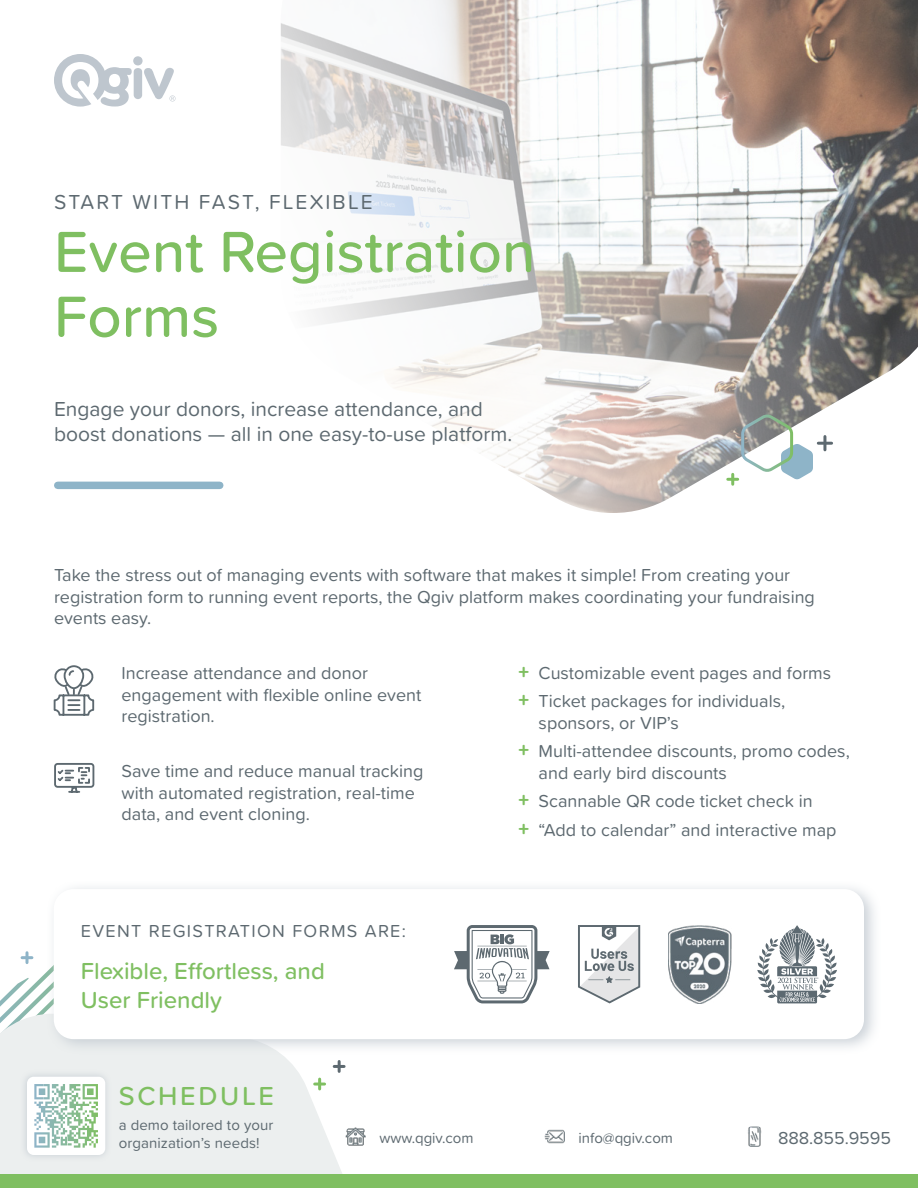
<style>
.page{position:relative;width:918px;height:1188px;background:#fff}
.page>*{position:absolute;margin:0;border:0;box-sizing:border-box;transform-origin:0 0}
.t1{font:500 60px/64.8px "Proxima Soft";color:#7fbf61}
.t2{font:500 27px "Proxima Soft";letter-spacing:.1em;color:#7fbf61}
.t3{font:500 24px/28.8px "Proxima Soft";color:#7fbf61}
.t4{font:21px/25.2px "Proxima Soft";color:#5d6970}
.t5{font:21px "Proxima Soft";letter-spacing:.095em;color:#5d6970}
.H1_-_Sub_Heading{font:18px/21.6px "Proxima Soft";color:#5d6970}
.H1_-_Sub_Heading-2{font:18px "Proxima Soft";letter-spacing:.075em;color:#5d6970}
.t6{font:15px/18px "Proxima Soft";letter-spacing:.005em;color:#5d6970}
.s1{font-family:"Proxima Soft Extrabld";font-size:21px;color:#7fbf61}
</style>
<div class="page">
<svg style="left:0;top:1055px;width:346px;height:119px;fill:#ecefef"></svg>
<svg style="left:281px;top:0;width:637px;height:513px"></svg>
<div style="left:0;top:1174px;width:918px;height:14px;background:#7fbf61"></div>
<div style="left:20px;top:1070px;width:92px;height:92px;background:#e8ebec"></div>
<img style="left:346px;top:1127px;width:20px;height:19px">
<hr style="left:818px;top:442px;width:14px;height:3px;background:#5d6970">
<svg style="left:823px;top:437px;width:3px;height:13px"></svg>
<svg style="left:728px;top:412px;width:85px;height:72px"></svg>
<div style="left:46px;top:880px;width:835px;height:175px;background:#bec6ce;opacity:.8"></div>
<div style="left:54px;top:889px;width:810px;height:150px;background:#fff;border-radius:20px"></div>
<svg style="left:454px;top:925px;width:96px;height:78px"></svg>
<img style="left:669px;top:925px;width:62px;height:78px">
<svg style="left:757px;top:925px;width:80px;height:78px"></svg>
<svg style="left:578px;top:925px;width:62px;height:78px"></svg>
<div style="left:64px;top:665px;width:20px;height:24px;border:2px solid #5d6970;border-radius:9px"></div>
<svg style="left:53px;top:666px;width:42px;height:50px"></svg>
<div style="left:54px;top:763px;width:40px;height:25px;border:2px solid #5d6970;border-radius:3px"></div>
<svg style="left:56px;top:766px;width:35px;height:27px"></svg>
<svg style="left:54px;top:54px;width:122px;height:53px"></svg>
<img style="left:748px;top:1127px;width:14px;height:20px">
<img style="left:545px;top:1129px;width:20px;height:15px">
<div style="left:58px;top:482px;width:162px;height:7px;background:#8eb4c8"></div>
<svg style="left:0;top:953px;width:151px;height:203px"></svg>
<svg style="left:334px;top:1062px;width:10px;height:9px"></svg>
<svg style="left:315px;top:1079px;width:10px;height:10px"></svg>
<p class="t5" style="left:54px;top:186px;width:320px">START WITH FAST, FLEXIBLE</p>
<p class="t1" style="left:54px;top:217px;width:483px">Event Registration<br>Forms</p>
<p class="t4" style="left:54px;top:395px;width:460px">Engage your donors, increase attendance, and boost donations — all in one easy-to-use platform.</p>
<p class="H1_-_Sub_Heading" style="left:54px;top:564px;width:762px">Take the stress out of managing events with software that makes it simple! From creating your registration form to running event reports, the Qgiv platform makes coordinating your fundraising events easy.</p>
<p class="H1_-_Sub_Heading" style="left:122px;top:661px;width:301px">Increase attendance and donor engagement with flexible online event registration.</p>
<p class="H1_-_Sub_Heading" style="left:122px;top:759px;width:303px">Save time and reduce manual tracking with automated registration, real-time data, and event cloning.</p>
<p class="H1_-_Sub_Heading-2" style="left:81px;top:917px;width:327px">EVENT REGISTRATION FORMS ARE:</p>
<p class="t3" style="left:81px;top:956px;width:246px">Flexible, Effortless, and<br>User Friendly</p>
<p class="H1_-_Sub_Heading" style="left:518px;top:661px;width:314px"><span class="s1">+</span> Customizable event pages and forms</p>
<p class="H1_-_Sub_Heading" style="left:539px;top:690px;width:248px;text-indent:-20px"><span class="s1">+</span> Ticket packages for individuals, sponsors, or VIP’s</p>
<p class="H1_-_Sub_Heading" style="left:539px;top:740px;width:313px;text-indent:-20px"><span class="s1">+</span> Multi-attendee discounts, promo codes, and early bird discounts</p>
<p class="H1_-_Sub_Heading" style="left:518px;top:790px;width:296px"><span class="s1">+</span> Scannable QR code ticket check in</p>
<p class="H1_-_Sub_Heading" style="left:518px;top:818px;width:320px"><span class="s1">+</span> “Add to calendar” and interactive map</p>
<p class="t2" style="left:119px;top:1076px;width:157px">SCHEDULE</p>
<p class="t6" style="left:119px;top:1115px;width:156px">a demo tailored to your organization’s needs!</p>
<p class="t6" style="left:379px;top:1128px;width:96px">www.qgiv.com</p>
<p class="t6" style="left:578px;top:1128px;width:96px">info@qgiv.com</p>
<p class="H1_-_Sub_Heading" style="left:778px;top:1126px;width:114px">888.855.9595</p>
</div>
